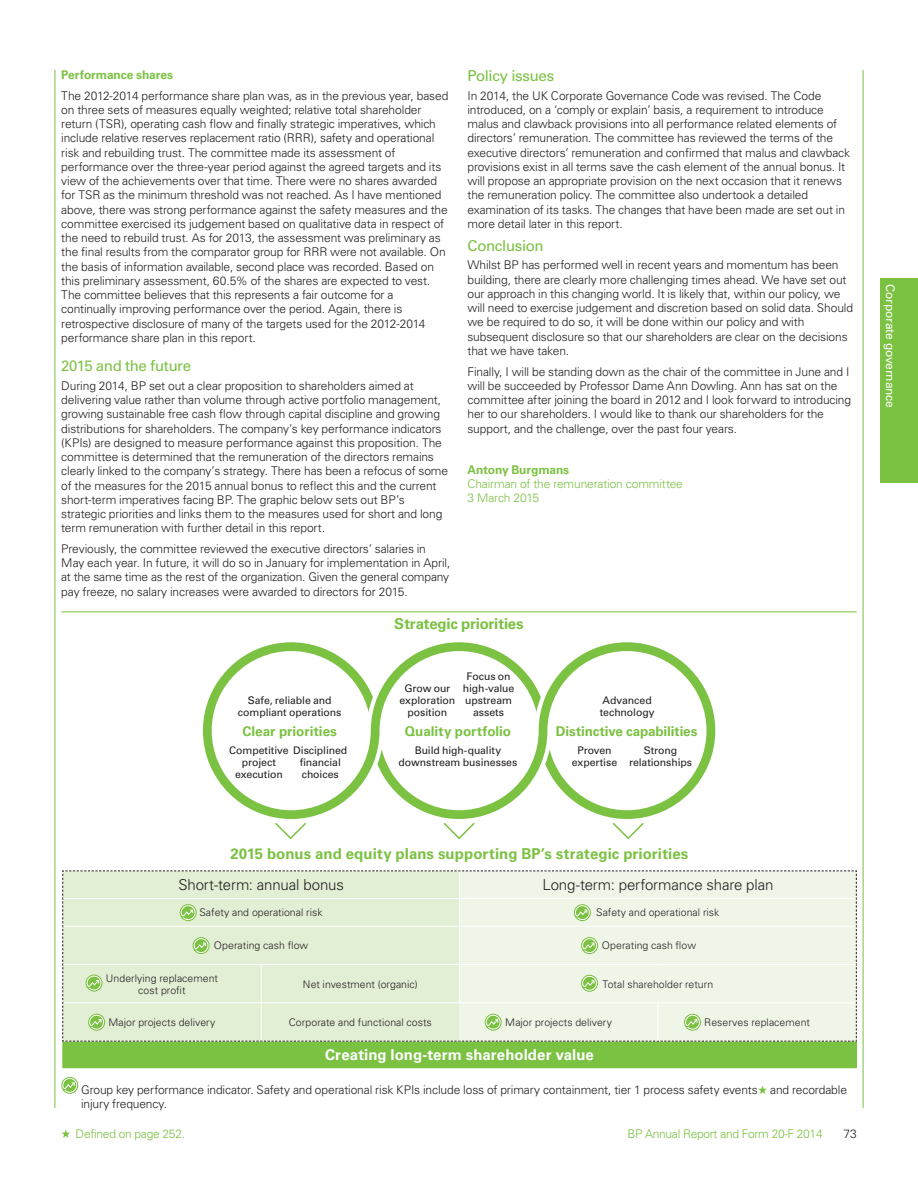
<style>
.page{position:relative;width:918px;height:1195px;background:#fff}
.page>*{position:absolute;margin:0;border:0;box-sizing:border-box;transform-origin:0 0}
.t1{font:700 15px "Univers GT";color:#7bc142}
.t2{font:300 15px "Univers GT";letter-spacing:-.01em;color:#231f20}
.t3{font:15px "Univers GT";letter-spacing:-.025em;color:#7bc142}
.t4{font:700 15px "Univers GT";color:#fff}
.t5{font:700 15px "Univers GT";letter-spacing:-.02em;color:#7bc142}
.t6{font:700 13.5px "Univers GT";letter-spacing:-.005em;color:#7bc142}
.t7{font:300 12px/14.2px "Univers GT";letter-spacing:-.01em;color:#231f20}
.t8{font:300 12px/14.2px "Univers GT";letter-spacing:-.015em;color:#7bc142}
.t9{font:700 12px "Univers GT";letter-spacing:-.015em;color:#7bc142}
.t10{font:12px "Univers GT";letter-spacing:-.015em;color:#fff}
.t11{font:300 10.5px/12px "Univers GT";letter-spacing:.005em;color:#231f20;text-align:center}
.t12{font:10.5px/12px "Univers GT";letter-spacing:-.005em;color:#231f20;text-align:center}
.s1{color:#7bc142}
</style>
<div class="page">
<div style="left:880px;top:278px;width:38px;height:204px;background:#7bc142"></div>
<svg style="left:541px;top:642px;width:174px;height:176px"></svg>
<svg style="left:203px;top:642px;width:338px;height:176px"></svg>
<hr style="left:62px;top:1066px;width:596px;height:1px;background:#7bc142">
<hr style="left:658px;top:1066px;width:198px;height:1px;background:#7bc142">
<svg style="left:443px;top:822px;width:32px;height:18px"></svg>
<svg style="left:275px;top:822px;width:31px;height:18px"></svg>
<svg style="left:612px;top:822px;width:32px;height:18px"></svg>
<hr style="left:61px;top:611px;width:795px;height:1px;background:#7bc142">
<svg style="left:62px;top:870px;width:795px;height:196px;background:#d9eac8"></svg>
<svg style="left:61px;top:1129px;width:9px;height:8px"></svg>
<svg style="left:61px;top:1076px;width:17px;height:17px"></svg>
<svg style="left:63px;top:1077px;width:14px;height:15px"></svg>
<hr style="left:55px;top:70px;width:1px;height:1037px;background:#7bc142">
<hr style="left:863px;top:70px;width:1px;height:1037px;background:#7bc142">
<p class="t9" style="left:61px;top:69px;width:113px">Performance shares</p>
<p class="t7" style="left:61px;top:90px;width:388px">The 2012-2014 performance share plan was, as in the previous year, based on three sets of measures equally weighted; relative total shareholder return (TSR), operating cash flow and finally strategic imperatives, which include relative reserves replacement ratio (RRR), safety and operational risk and rebuilding trust. The committee made its assessment of performance over the three-year period against the agreed targets and its view of the achievements over that time. There were no shares awarded for TSR as the minimum threshold was not reached. As I have mentioned above, there was strong performance against the safety measures and the committee exercised its judgement based on qualitative data in respect of the need to rebuild trust. As for 2013, the assessment was preliminary as the final results from the comparator group for RRR were not available. On the basis of information available, second place was recorded. Based on this preliminary assessment, 60.5% of the shares are expected to vest.<br>The committee believes that this represents a fair outcome for a continually improving performance over the period. Again, there is retrospective disclosure of many of the targets used for the 2012-2014 performance share plan in this report.</p>
<p class="t3" style="left:61px;top:358px;width:131px">2015 and the future</p>
<p class="t7" style="left:61px;top:380px;width:388px">During 2014, BP set out a clear proposition to shareholders aimed at delivering value rather than volume through active portfolio management, growing sustainable free cash flow through capital discipline and growing distributions for shareholders. The company’s key performance indicators (KPIs) are designed to measure performance against this proposition. The committee is determined that the remuneration of the directors remains clearly linked to the company’s strategy. There has been a refocus of some of the measures for the 2015 annual bonus to reflect this and the current short-term imperatives facing BP. The graphic below sets out BP’s strategic priorities and links them to the measures used for short and long term remuneration with further detail in this report.</p>
<p class="t7" style="left:61px;top:543px;width:390px">Previously, the committee reviewed the executive directors’ salaries in May each year. In future, it will do so in January for implementation in April, at the same time as the rest of the organization. Given the general company pay freeze, no salary increases were awarded to directors for 2015.</p>
<p class="t3" style="left:467px;top:69px;width:88px">Policy issues</p>
<p class="t7" style="left:467px;top:90px;width:384px">In 2014, the UK Corporate Governance Code was revised. The Code introduced, on a ‘comply or explain’ basis, a requirement to introduce malus and clawback provisions into all performance related elements of directors’ remuneration. The committee has reviewed the terms of the executive directors’ remuneration and confirmed that malus and clawback provisions exist in all terms save the cash element of the annual bonus. It will propose an appropriate provision on the next occasion that it renews the remuneration policy. The committee also undertook a detailed examination of its tasks. The changes that have been made are set out in more detail later in this report.</p>
<p class="t3" style="left:467px;top:238px;width:78px">Conclusion</p>
<p class="t7" style="left:467px;top:259px;width:387px">Whilst BP has performed well in recent years and momentum has been building, there are clearly more challenging times ahead. We have set out our approach in this changing world. It is likely that, within our policy, we will need to exercise judgement and discretion based on solid data. Should we be required to do so, it will be done within our policy and with subsequent disclosure so that our shareholders are clear on the decisions that we have taken.</p>
<p class="t7" style="left:467px;top:365px;width:385px">Finally, I will be standing down as the chair of the committee in June and I will be succeeded by Professor Dame Ann Dowling. Ann has sat on the committee after joining the board in 2012 and I look forward to introducing her to our shareholders. I would like to thank our shareholders for the support, and the challenge, over the past four years.</p>
<p class="t9" style="left:467px;top:464px;width:103px">Antony Burgmans</p>
<p class="t8" style="left:467px;top:478px;width:217px">Chairman of the remuneration committee<br>3 March 2015</p>
<p class="t12" style="left:238px;top:695px;width:105px">Safe, reliable and compliant operations</p>
<p class="t6" style="left:242px;top:724px;width:96px">Clear priorities</p>
<p class="t12" style="left:300px;top:744px;width:49px;text-align:left;text-indent:-70px">Competitive Disciplined financial choices</p>
<p class="t12" style="left:235px;top:756px;width:49px">project execution</p>
<p class="t5" style="left:394px;top:616px;width:131px">Strategic priorities</p>
<p class="t12" style="left:399px;top:683px;width:57px">Grow our exploration position</p>
<p class="t12" style="left:463px;top:671px;width:53px">Focus on high-value upstream assets</p>
<p class="t6" style="left:405px;top:724px;width:108px">Quality portfolio</p>
<p class="t12" style="left:398px;top:744px;width:120px">Build high-quality downstream businesses</p>
<p class="t12" style="left:572px;top:744px;width:47px">Proven expertise</p>
<p class="t12" style="left:629px;top:744px;width:65px">Strong relationships</p>
<p class="t12" style="left:600px;top:695px;width:56px;text-align:left">Advanced technology</p>
<p class="t6" style="left:556px;top:724px;width:143px">Distinctive capabilities</p>
<p class="t10" style="left:896px;top:284px;width:125px;rotate:90deg">Corporate governance</p>
<p class="t1" style="left:231px;top:846px;width:459px">2015 bonus and equity plans supporting BP’s strategic priorities</p>
<p class="t2" style="left:178px;top:879px;width:167px">Short-term: annual bonus</p>
<p class="t2" style="left:542px;top:879px;width:232px">Long-term: performance share plan</p>
<p class="t11" style="left:199px;top:907px;width:125px">Safety and operational risk</p>
<p class="t11" style="left:596px;top:907px;width:125px">Safety and operational risk</p>
<p class="t11" style="left:214px;top:940px;width:96px">Operating cash flow</p>
<p class="t11" style="left:602px;top:940px;width:96px">Operating cash flow</p>
<p class="t11" style="left:106px;top:972px;width:114px">Underlying replacement cost profit</p>
<p class="t11" style="left:303px;top:978px;width:116px">Net investment (organic)</p>
<p class="t11" style="left:602px;top:978px;width:112px">Total shareholder return</p>
<p class="t11" style="left:108px;top:1017px;width:108px">Major projects delivery</p>
<p class="t11" style="left:289px;top:1017px;width:145px">Corporate and functional costs</p>
<p class="t11" style="left:505px;top:1017px;width:108px">Major projects delivery</p>
<p class="t11" style="left:704px;top:1017px;width:107px">Reserves replacement</p>
<p class="t4" style="left:325px;top:1047px;width:270px">Creating long-term shareholder value</p>
<p class="t7" style="left:81px;top:1083px;width:767px">Group key performance indicator. Safety and operational risk KPIs include loss of primary containment, tier 1 process safety events<span class="s1">★</span> and recordable injury frequency.</p>
<p class="t8" style="left:627px;top:1128px;width:197px">BP Annual Report and Form 20-F 2014</p>
<p class="t7" style="left:843px;top:1128px;width:15px">73</p>
<p class="t8" style="left:76px;top:1127px;width:111px">Defined on page 252.</p>
</div>
